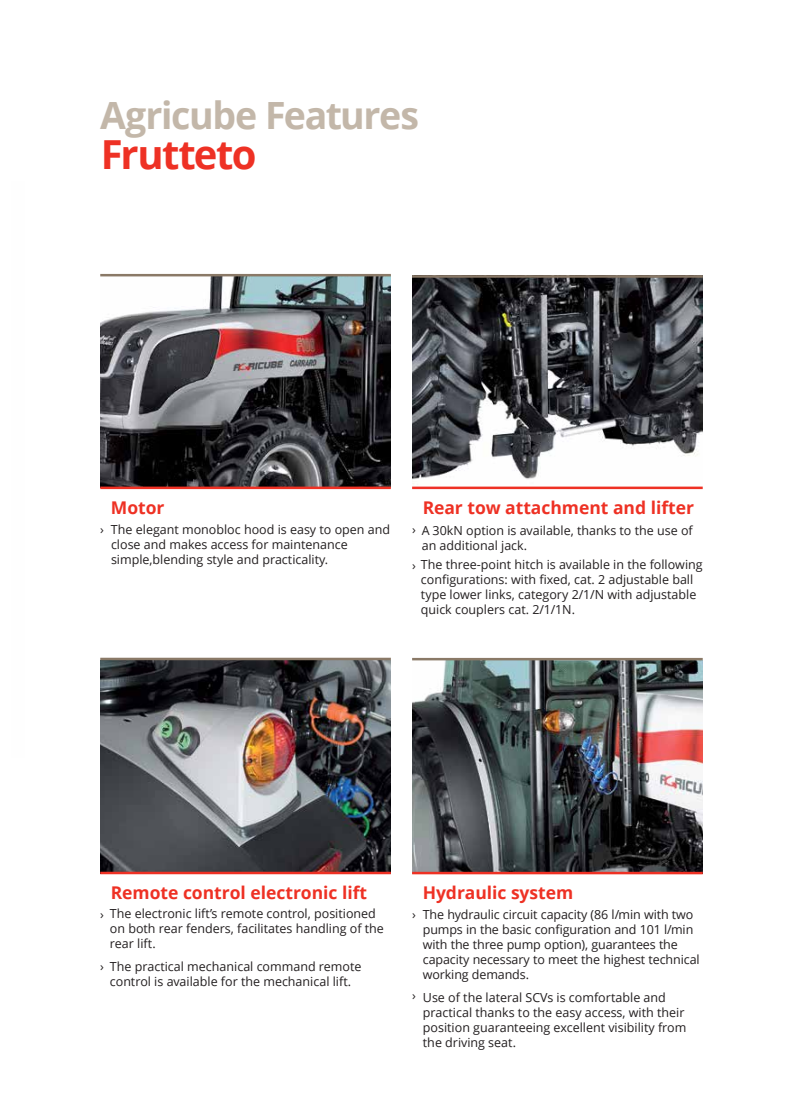
<style>
.page{position:relative;width:803px;height:1112px;background:#fff}
.page>*{position:absolute;margin:0;border:0;box-sizing:border-box;transform-origin:0 0}
.t1{font:700 40px "Open Sans";letter-spacing:-.04em;color:#ee3124}
.t2{font:700 37.5px "Open Sans";letter-spacing:-.035em;color:#c3b7a9}
.t3{font:700 17.5px "Open Sans";color:#ee3124}
.t4{font:12.5px/15px "Open Sans";color:#231f20}
</style>
<div class="page">
<img style="left:100px;top:660px;width:291px;height:211px">
<img style="left:412px;top:660px;width:291px;height:211px">
<img style="left:100px;top:276px;width:291px;height:210px">
<hr style="left:100px;top:274px;width:291px;height:2px;background:#8a7967">
<hr style="left:412px;top:657px;width:291px;height:3px;background:#8a7967">
<img style="left:412px;top:277px;width:291px;height:208px">
<hr style="left:412px;top:275px;width:291px;height:2px;background:#8a7967">
<hr style="left:100px;top:657px;width:291px;height:3px;background:#8a7967">
<hr style="left:100px;top:486px;width:291px;height:3px;background:#ee3124">
<hr style="left:412px;top:871px;width:291px;height:3px;background:#ee3124">
<hr style="left:412px;top:486px;width:291px;height:3px;background:#ee3124">
<hr style="left:100px;top:871px;width:291px;height:3px;background:#ee3124">
<h2 class="t2" style="left:100px;top:88px;width:320px">Agricube Features</h2>
<h1 class="t1" style="left:101px;top:126px;width:157px">Frutteto</h1>
<h3 class="t3" style="left:111px;top:495px;width:55px">Motor</h3>
<h3 class="t3" style="left:423px;top:495px;width:273px">Rear tow attachment and lifter</h3>
<p class="t4" style="left:111px;top:521px;width:281px">The elegant monobloc hood is easy to open and close and makes access for maintenance simple,blending style and practicality.</p>
<p class="t4" style="left:422px;top:522px;width:273px">A 30kN option is available, thanks to the use of an additional jack.</p>
<p class="t4" style="left:421px;top:571px;width:277px">configurations: with fixed, cat. 2 adjustable ball type lower links, category 2/1/N with adjustable quick couplers cat. 2/1/1N.</p>
<p class="t4" style="left:100px;top:521px;width:5px">›</p>
<p class="t4" style="left:412px;top:521px;width:5px">›</p>
<p class="t4" style="left:412px;top:556px;width:292px">› The three-point hitch is available in the following</p>
<h3 class="t3" style="left:111px;top:880px;width:258px">Remote control electronic lift</h3>
<h3 class="t3" style="left:423px;top:880px;width:152px">Hydraulic system</h3>
<p class="t4" style="left:110px;top:905px;width:276px">The electronic lift’s remote control, positioned on both rear fenders, facilitates handling of the rear lift.</p>
<p class="t4" style="left:110px;top:958px;width:253px">The practical mechanical command remote control is available for the mechanical lift.</p>
<p class="t4" style="left:100px;top:906px;width:5px">›</p>
<p class="t4" style="left:100px;top:958px;width:5px">›</p>
<p class="t4" style="left:423px;top:906px;width:278px">The hydraulic circuit capacity (86 l/min with two pumps in the basic configuration and 101 l/min with the three pump option), guarantees the capacity necessary to meet the highest technical working demands.</p>
<p class="t4" style="left:423px;top:989px;width:265px">Use of the lateral SCVs is comfortable and practical thanks to the easy access, with their position guaranteeing excellent visibility from the driving seat.</p>
<p class="t4" style="left:412px;top:906px;width:5px">›</p>
<p class="t4" style="left:412px;top:987px;width:5px">›</p>
</div>
